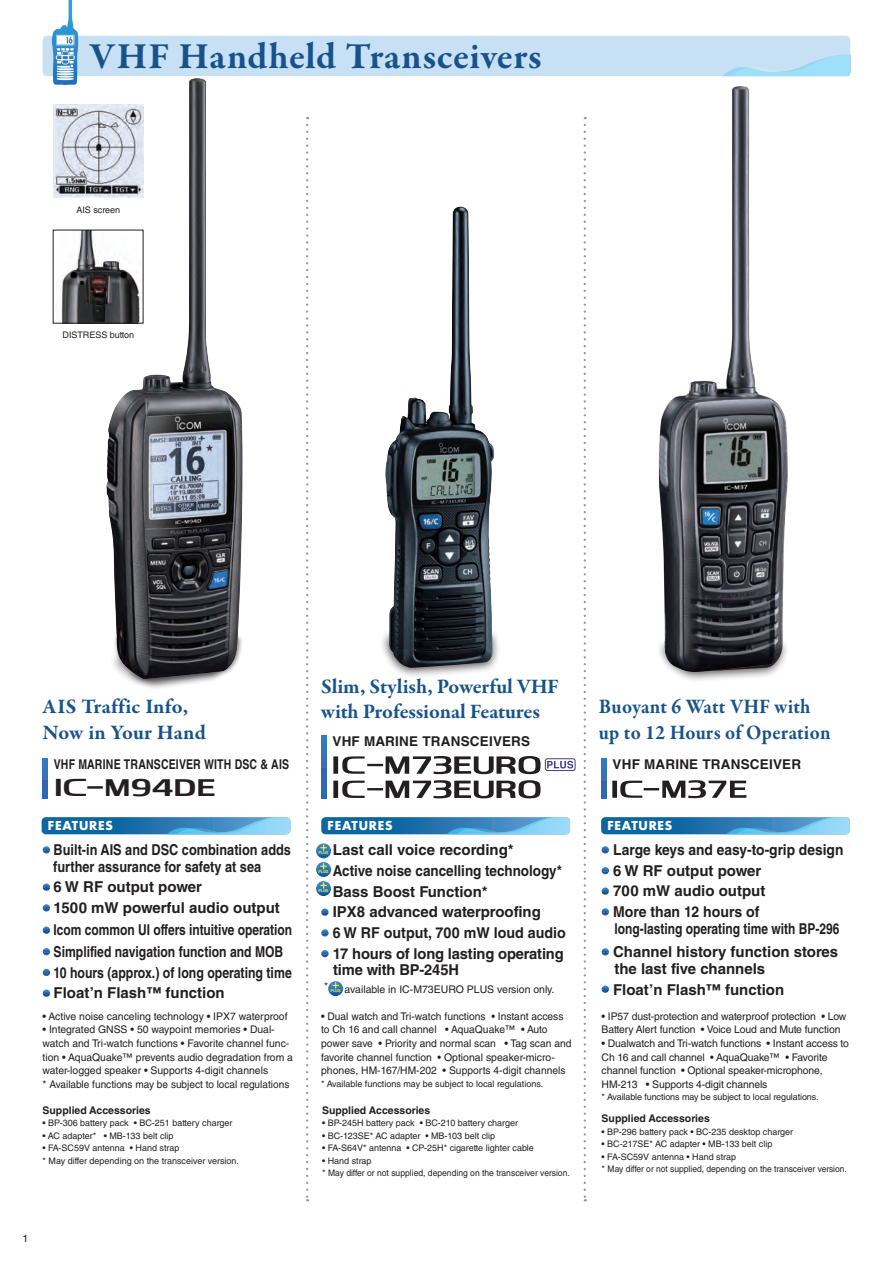
<style>
.page{position:relative;width:893px;height:1263px;background:#fff}
.page>*{position:absolute;margin:0;border:0;box-sizing:border-box;transform-origin:0 0}
.t1{font:700 37.5px "Garamond Premr Pro";letter-spacing:.015em;color:#17528b}
.t2{font:700 21px/25.2px "Garamond Premr Pro";letter-spacing:.005em;color:#17528b}
.t3{font:700 21px/25.2px "Garamond Premr Pro";letter-spacing:.005em;color:#17528b;scale:.93 1}
.t4{font:21px "Icom CI PRODUCT";letter-spacing:-.01em;color:#231f20}
.t5{font:700 15px/20.7px "Helvetica LT Std";color:#231f20}
.t6{font:700 15px/20.7px "Helvetica LT Std";color:#231f20;scale:.92 1}
.t7{font:700 15px/23.5px "Helvetica LT Std";color:#231f20;scale:.8 1}
.t8{font:700 15px/16.5px "Helvetica LT Std";color:#231f20;scale:.85 1}
.t9{font:700 13.5px "Helvetica LT Std";letter-spacing:.015em;color:#231f20}
.t10{font:700 13.5px "Helvetica LT Std";letter-spacing:.015em;color:#231f20;scale:.78 1}
.t11{font:700 12px "Futura Std";letter-spacing:.055em;color:#fff}
.t12{font:10.5px/13.6px "Helvetica LT Std";color:#231f20}
.t13{font:700 10.5px "Helvetica LT Std";color:#231f20}
.t14{font:9px/12.6px "Helvetica LT Std";color:#231f20}
.t15{font:700 condensed 3.75px "Helvetica LT Std";letter-spacing:-.04em;color:#fff101;scale:1.27 1}
.s1{font-size:21.45px}
.s2{font-family:"Koz Min Pro"}
</style>
<div class="page">
<div style="left:109px;top:650px;width:118px;height:37px;background:#57585a;opacity:.45"></div>
<div style="left:43px;top:36px;width:807px;height:40px;background:#c7e0f3;border-radius:4px"></div>
<svg style="left:723px;top:54px;width:127px;height:22px"></svg>
<svg style="left:52px;top:0;width:26px;height:85px"></svg>
<div style="left:113px;top:634px;width:130px;height:50px;background:#231f20;opacity:.6"></div>
<div style="left:380px;top:628px;width:121px;height:50px;background:#231f20;opacity:.75"></div>
<img style="left:106px;top:78px;width:137px;height:601px">
<img style="left:658px;top:86px;width:130px;height:594px">
<svg style="left:306px;top:125px;width:2px;height:1076px"></svg>
<svg style="left:584px;top:125px;width:2px;height:1076px"></svg>
<svg style="left:602px;top:846px;width:7px;height:7px"></svg>
<svg style="left:602px;top:867px;width:7px;height:7px"></svg>
<svg style="left:602px;top:887px;width:7px;height:8px"></svg>
<svg style="left:602px;top:908px;width:7px;height:7px"></svg>
<svg style="left:602px;top:948px;width:7px;height:7px"></svg>
<svg style="left:602px;top:985px;width:7px;height:8px"></svg>
<svg style="left:602px;top:758px;width:4px;height:40px"></svg>
<svg style="left:601px;top:817px;width:249px;height:17px;background:#398abe"></svg>
<img style="left:385px;top:207px;width:109px;height:461px">
<svg style="left:321px;top:908px;width:8px;height:8px"></svg>
<svg style="left:321px;top:929px;width:8px;height:7px"></svg>
<svg style="left:321px;top:950px;width:8px;height:7px"></svg>
<svg style="left:321px;top:817px;width:249px;height:17px;background:#398abe"></svg>
<svg style="left:321px;top:735px;width:5px;height:63px"></svg>
<svg style="left:333px;top:756px;width:208px;height:18px"></svg>
<div style="left:545px;top:758px;width:30px;height:13px;border:1px solid #413f88;border-radius:2px"></div>
<svg style="left:547px;top:761px;width:26px;height:7px"></svg>
<svg style="left:333px;top:780px;width:208px;height:18px"></svg>
<svg style="left:316px;top:843px;width:15px;height:15px"></svg>
<svg style="left:320px;top:844px;width:9px;height:9px"></svg>
<svg style="left:316px;top:862px;width:15px;height:15px"></svg>
<svg style="left:320px;top:863px;width:9px;height:12px"></svg>
<svg style="left:316px;top:881px;width:15px;height:15px"></svg>
<svg style="left:320px;top:882px;width:9px;height:13px"></svg>
<svg style="left:328px;top:981px;width:15px;height:15px"></svg>
<svg style="left:333px;top:982px;width:6px;height:6px"></svg>
<svg style="left:43px;top:846px;width:7px;height:7px"></svg>
<svg style="left:43px;top:883px;width:7px;height:8px"></svg>
<svg style="left:43px;top:904px;width:7px;height:8px"></svg>
<svg style="left:43px;top:926px;width:7px;height:8px"></svg>
<svg style="left:43px;top:948px;width:7px;height:7px"></svg>
<svg style="left:43px;top:969px;width:7px;height:7px"></svg>
<svg style="left:43px;top:989px;width:7px;height:8px"></svg>
<svg style="left:42px;top:817px;width:248px;height:17px;background:#398abe"></svg>
<svg style="left:43px;top:758px;width:4px;height:40px"></svg>
<svg style="left:612px;top:780px;width:134px;height:18px"></svg>
<img style="left:53px;top:105px;width:90px;height:93px">
<img style="left:61px;top:232px;width:80px;height:89px">
<div style="left:53px;top:230px;width:90px;height:93px;border:1px solid #231f20"></div>
<h1 class="t1" style="left:90px;top:33px;width:453px">VHF Handheld Transceivers</h1>
<p class="t14" style="left:76px;top:203px;width:45px">AIS screen</p>
<p class="t14" style="left:63px;top:329px;width:73px">DISTRESS button</p>
<h2 class="t2" style="left:43px;top:694px;width:165px">AIS Traffic Info,<br>Now in Your Hand</h2>
<p class="t10" style="left:54px;top:756px;width:303px">VHF MARINE TRANSCEIVER WITH DSC &amp; AIS</p>
<h2 class="t4" style="left:56px;top:774px;width:163px"><span class="s1">|</span>M94DE</h2>
<p class="t11" style="left:48px;top:818px;width:66px">FEATURES</p>
<h3 class="t8" style="left:53px;top:841px;width:281px">Built-in AIS and DSC combination adds further assurance for safety at sea</h3>
<h3 class="t5" style="left:54px;top:876px;width:240px;line-height:21.1px">6 W RF output power<br>1500 mW powerful audio output<br>Icom common UI offers intuitive operation<br>Simplified navigation function and MOB<br>10 hours (approx.) of long operating time<br>Float’n Flash™ function</h3>
<p class="t12" style="left:43px;top:1009px;width:247px">• Active noise canceling technology • IPX7 waterproof</p>
<p class="t12" style="left:43px;top:1023px;width:252px">• Integrated GNSS • 50 waypoint memories • Dual&shy;watch and Tri-watch functions • Favorite channel func&shy;tion • AquaQuake™ prevents audio degradation from a water-logged speaker • Supports 4-digit channels<br>* Available functions may be subject to local regulations</p>
<p class="t13" style="left:43px;top:1103px;width:110px">Supplied Accessories</p>
<p class="t14" style="left:43px;top:1116px;width:191px">• BP-306 battery pack • BC-251 battery charger</p>
<p class="t14" style="left:43px;top:1129px;width:133px">• AC adapter* • MB-133 belt clip</p>
<p class="t14" style="left:43px;top:1142px;width:198px">• FA-SC59V antenna • Hand strap<br>* May differ depending on the transceiver version.</p>
<p class="t12" style="left:23px;top:1231px;width:7px">1</p>
<h2 class="t2" style="left:321px;top:674px;width:239px">Slim, Stylish, Powerful VHF with Professional Features</h2>
<p class="t9" style="left:333px;top:733px;width:199px">VHF MARINE TRANSCEIVERS</p>
<p class="t11" style="left:328px;top:818px;width:66px">FEATURES</p>
<h3 class="t5" style="left:333px;top:839px;width:235px">Last call voice recording*<br>Active noise cancelling technology*<br>Bass Boost Function*<br>IPX8 advanced waterproofing<br>6 W RF output, 700 mW loud audio<br>17 hours of long lasting operating</h3>
<h3 class="t5" style="left:333px;top:960px;width:127px">time with BP-245H</h3>
<p class="t12" style="left:324px;top:982px;width:232px">* <span class="s2">　</span> available in IC-M73EURO PLUS version only.</p>
<p class="t15" style="left:318px;top:851px;width:10px">PLUS</p>
<p class="t15" style="left:318px;top:869px;width:10px">PLUS</p>
<p class="t15" style="left:318px;top:888px;width:10px">PLUS</p>
<p class="t15" style="left:331px;top:988px;width:10px">PLUS</p>
<p class="t12" style="left:321px;top:1009px;width:252px">• Dual watch and Tri-watch functions • Instant access to Ch 16 and call channel • AquaQuake™ • Auto power save • Priority and normal scan • Tag scan and favorite channel function • Optional speaker-micro&shy;phones, HM-167/HM-202 • Supports 4-digit channels</p>
<p class="t14" style="left:321px;top:1077px;width:224px">* Available functions may be subject to local regulations.</p>
<p class="t13" style="left:322px;top:1103px;width:110px">Supplied Accessories</p>
<p class="t14" style="left:322px;top:1116px;width:197px">• BP-245H battery pack • BC-210 battery charger</p>
<p class="t14" style="left:322px;top:1129px;width:175px">• BC-123SE* AC adapter • MB-103 belt clip</p>
<p class="t14" style="left:322px;top:1142px;width:213px">• FA-S64V* antenna • CP-25H* cigarette lighter cable</p>
<p class="t14" style="left:322px;top:1154px;width:249px">• Hand strap<br>* May differ or not supplied, depending on the transceiver version.</p>
<h2 class="t3" style="left:599px;top:694px;width:251px">Buoyant 6 Watt VHF with up to 12 Hours of Operation</h2>
<p class="t9" style="left:613px;top:756px;width:190px">VHF MARINE TRANSCEIVER</p>
<p class="t11" style="left:607px;top:818px;width:66px">FEATURES</p>
<h3 class="t6" style="left:613px;top:839px;width:252px">Large keys and easy-to-grip design<br>6 W RF output power<br>700 mW audio output<br>More than 12 hours of</h3>
<h3 class="t7" style="left:613px;top:916px;width:285px">long-lasting operating time with BP-296<br>Channel history function stores</h3>
<h3 class="t5" style="left:613px;top:958px;width:173px">the last five channels<br>Float’n Flash™ function</h3>
<p class="t12" style="left:602px;top:1009px;width:246px">• IP57 dust-protection and waterproof protection • Low<br>Battery Alert function • Voice Loud and Mute function</p>
<p class="t12" style="left:602px;top:1036px;width:249px">• Dualwatch and Tri-watch functions • Instant access to Ch 16 and call channel • AquaQuake™ • Favorite channel function • Optional speaker-microphone, HM-213 • Supports 4-digit channels</p>
<p class="t14" style="left:602px;top:1091px;width:218px">* Available functions may be subject to local regulations.</p>
<p class="t13" style="left:602px;top:1112px;width:110px">Supplied Accessories</p>
<p class="t14" style="left:602px;top:1125px;width:193px">• BP-296 battery pack • BC-235 desktop charger</p>
<p class="t14" style="left:602px;top:1137px;width:172px">• BC-217SE* AC adapter • MB-133 belt clip</p>
<p class="t14" style="left:602px;top:1150px;width:247px">• FA-SC59V antenna • Hand strap<br>* May differ or not supplied, depending on the transceiver version.</p>
</div>
